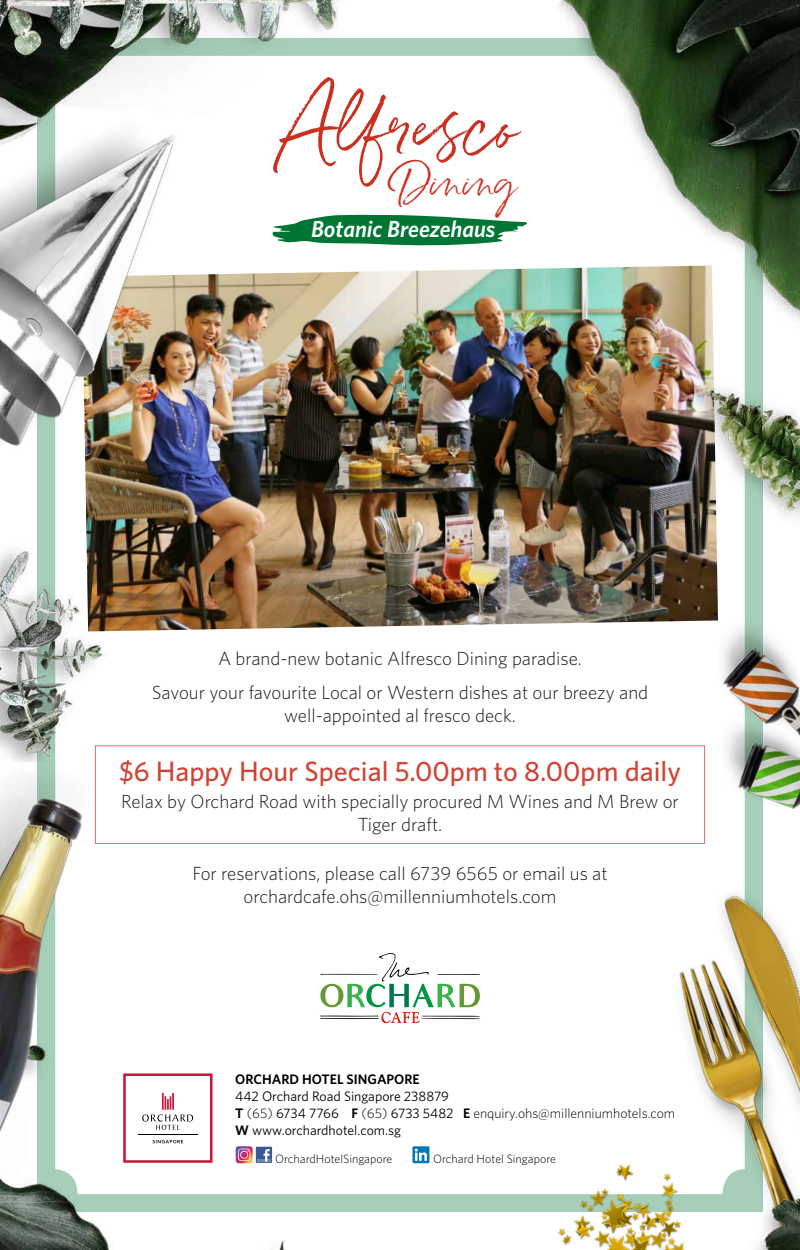
<style>
.page{position:relative;width:800px;height:1250px;background:#fff}
.page>*{position:absolute;margin:0;border:0;box-sizing:border-box;transform-origin:0 0}
.t1{font:66.9px "Belluga";color:#cc2e1f}
.t2{font:33.3px "Belluga";color:#cc2e1f}
.t3{font:500 28px "Whitney HTF";color:#d14335}
.t4{font:italic 600 23.2px "Whitney HTF";color:#fff}
.t5{font:300 19px/22.8px "Whitney HTF";color:#1a1a1a;text-align:center}
.t6{font:13.8px/16.7px "Whitney HTF";color:#000}
.t7{font:600 13.8px "Whitney HTF";color:#000}
.t8{font:300 12.1px "Whitney HTF";color:#000}
.s1{font-weight:600}
.s2{font-weight:300}
</style>
<div class="page">
<img style="left:0;top:0;width:800px;height:1250px">
<img style="left:0;top:731px;width:145px;height:404px">
<h1 class="t1" style="left:278px;top:87px;width:239px">Alfresco</h1>
<h2 class="t2" style="left:394px;top:164px;width:124px">Dining</h2>
<p class="t4" style="left:311px;top:215px;width:186px">Botanic Breezehaus</p>
<p class="t5" style="left:152px;top:641px;width:498px;line-height:33.8px">A brand-new botanic Alfresco Dining paradise.<br>Savour your favourite Local or Western dishes at our breezy and</p>
<p class="t5" style="left:284px;top:703px;width:233px">well-appointed al fresco deck.</p>
<h3 class="t3" style="left:119px;top:754px;width:563px">$6 Happy Hour Special 5.00pm to 8.00pm daily</h3>
<p class="t5" style="left:121px;top:790px;width:559px">Relax by Orchard Road with specially procured M Wines and M Brew or<br>Tiger draft.</p>
<p class="t5" style="left:192px;top:862px;width:417px">For reservations, please call 6739 6565 or email us at orchardcafe.ohs@millenniumhotels.com</p>
<p class="t7" style="left:235px;top:1071px;width:186px">ORCHARD HOTEL SINGAPORE</p>
<p class="t6" style="left:235px;top:1088px;width:441px">442 Orchard Road Singapore 238879<br><span class="s1">T</span> <span class="s2">(65)</span> 6734 7766 <span class="s1">F</span> <span class="s2">(65)</span> 6733 5482 <span class="s1">E</span> <span class="s2">enquiry.ohs@millenniumhotels.com<br></span><span class="s1">W</span> www.orchardhotel.com.sg</p>
<p class="t8" style="left:275px;top:1152px;width:119px">OrchardHotelSingapore</p>
<p class="t8" style="left:433px;top:1152px;width:124px">Orchard Hotel Singapore</p>
</div>
